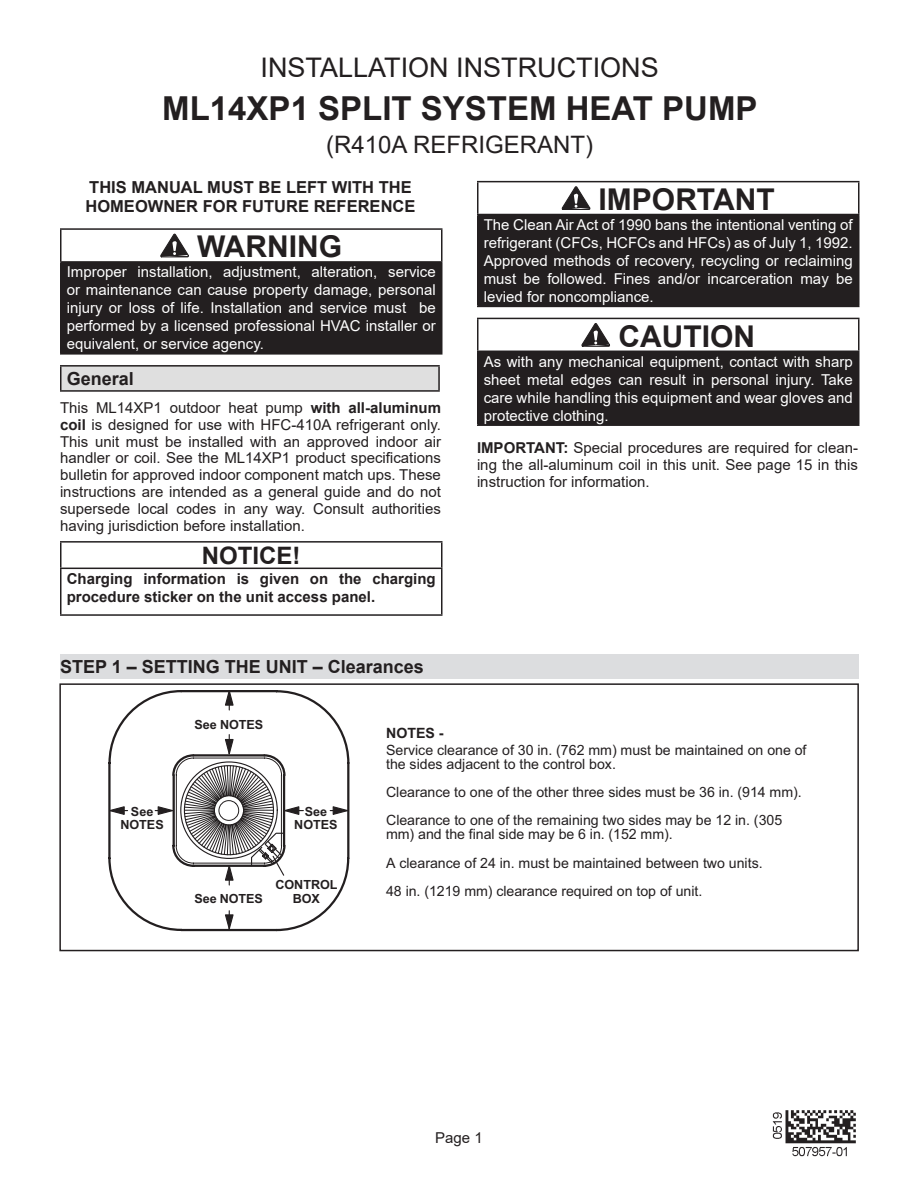
<style>
.page{position:relative;width:918px;height:1188px;background:#fff}
.page>*{position:absolute;margin:0;border:0;box-sizing:border-box;transform-origin:0 0}
.t1{font:700 33px "Arial";color:#231f20}
.WARNING_20pt{font:700 30px "Arial";color:#231f20}
.Kit_Usage{font:27px "Arial";color:#231f20}
.t2{font:24px "Arial";color:#231f20}
.WARNING_20pt-2{font:700 24px "Arial";color:#231f20}
.step_title_gray_no_a{font:700 18px "Arial";color:#231f20}
.Header_1_TOC{font:700 18px "Arial";color:#231f20}
.paragraph_bold{font:700 16.5px/19.5px "Arial";color:#231f20}
.White_10pt{font:15px/18px "Arial";color:#fff;text-align:justify}
.paragraph{font:15px/16.8px "Arial";color:#231f20;text-align:justify}
.White_10pt-2{font:700 15px/18px "Arial";color:#231f20}
.t3{font:14.1px/28.2px "Arial";color:#231f20}
.t4{font:700 12.6px/12.5px "Arial";color:#231f20;text-align:center}
.s1{font-weight:700}
</style>
<div class="page">
<div style="left:61px;top:262px;width:381px;height:92px;background:#231f20"></div>
<hr style="left:60px;top:228px;width:382px;height:2px;background:#231f20">
<hr style="left:60px;top:230px;width:2px;height:31px;background:#231f20">
<hr style="left:441px;top:230px;width:1px;height:31px;background:#231f20">
<hr style="left:60px;top:261px;width:382px;height:2px;background:#231f20">
<hr style="left:60px;top:263px;width:2px;height:90px;background:#231f20">
<hr style="left:60px;top:353px;width:382px;height:2px;background:#231f20">
<svg style="left:160px;top:233px;width:29px;height:25px"></svg>
<div style="left:61px;top:366px;width:378px;height:25px;background:#dfdfdf"></div>
<hr style="left:60px;top:365px;width:380px;height:2px;background:#231f20">
<hr style="left:60px;top:390px;width:380px;height:2px;background:#231f20">
<hr style="left:60px;top:367px;width:2px;height:23px;background:#231f20">
<hr style="left:438px;top:367px;width:2px;height:23px;background:#231f20">
<hr style="left:60px;top:541px;width:382px;height:2px;background:#231f20">
<hr style="left:60px;top:543px;width:2px;height:25px;background:#231f20">
<svg style="left:441px;top:543px;width:1px;height:25px"></svg>
<hr style="left:60px;top:568px;width:382px;height:1px;background:#231f20">
<hr style="left:60px;top:569px;width:2px;height:45px;background:#231f20">
<hr style="left:441px;top:569px;width:1px;height:45px;background:#231f20">
<hr style="left:60px;top:614px;width:382px;height:2px;background:#231f20">
<img style="left:772px;top:1110px;width:84px;height:47px">
<div style="left:478px;top:215px;width:381px;height:91px;background:#231f20"></div>
<hr style="left:477px;top:181px;width:383px;height:1px;background:#231f20">
<hr style="left:477px;top:182px;width:1px;height:32px;background:#231f20">
<hr style="left:858px;top:182px;width:2px;height:32px;background:#231f20">
<hr style="left:477px;top:214px;width:383px;height:1px;background:#231f20">
<hr style="left:477px;top:215px;width:1px;height:91px;background:#231f20">
<hr style="left:858px;top:215px;width:2px;height:91px;background:#231f20">
<hr style="left:477px;top:306px;width:383px;height:1px;background:#231f20">
<svg style="left:561px;top:186px;width:30px;height:24px"></svg>
<div style="left:478px;top:351px;width:381px;height:74px;background:#231f20"></div>
<hr style="left:477px;top:318px;width:383px;height:1px;background:#231f20">
<hr style="left:477px;top:319px;width:1px;height:32px;background:#231f20">
<hr style="left:858px;top:319px;width:2px;height:32px;background:#231f20">
<hr style="left:477px;top:351px;width:383px;height:1px;background:#231f20">
<hr style="left:477px;top:352px;width:1px;height:72px;background:#231f20">
<hr style="left:858px;top:352px;width:2px;height:72px;background:#231f20">
<hr style="left:477px;top:424px;width:383px;height:2px;background:#231f20">
<svg style="left:581px;top:323px;width:29px;height:24px"></svg>
<svg style="left:108px;top:690px;width:242px;height:241px"></svg>
<div style="left:59px;top:683px;width:800px;height:268px;border:2px solid #231f20"></div>
<div style="left:60px;top:654px;width:798px;height:24px;background:#dcdddf"></div>
<p class="Kit_Usage" style="left:261px;top:49px;width:400px">INSTALLATION INSTRUCTIONS</p>
<p class="t1" style="left:162px;top:85px;width:597px">ML14XP1 SPLIT SYSTEM HEAT PUMP</p>
<p class="t2" style="left:326px;top:128px;width:268px">(R410A REFRIGERANT)</p>
<p class="WARNING_20pt" style="left:599px;top:178px;width:178px">IMPORTANT</p>
<p class="White_10pt" style="left:484px;top:216px;width:370px">The Clean Air Act of 1990 bans the intentional venting of refrigerant (CFCs, HCFCs and HFCs) as of July 1, 1992.<br>Approved methods of recovery, recycling or reclaiming must be followed. Fines and/or incarceration may be levied for noncompliance.</p>
<p class="WARNING_20pt" style="left:618px;top:315px;width:138px">CAUTION</p>
<p class="White_10pt" style="left:484px;top:352px;width:370px">As with any mechanical equipment, contact with sharp sheet metal edges can result in personal injury. Take care while handling this equipment and wear gloves and protective clothing.</p>
<p class="paragraph" style="left:477px;top:439px;width:383px"><span class="s1">IMPORTANT:</span> Special procedures are required for clean&shy;ing the all-aluminum coil in this unit. See page 15 in this instruction for information.</p>
<p class="paragraph_bold" style="left:86px;top:178px;width:331px">THIS MANUAL MUST BE LEFT WITH THE<br>HOMEOWNER FOR FUTURE REFERENCE</p>
<p class="WARNING_20pt" style="left:197px;top:226px;width:146px">WARNING</p>
<p class="White_10pt" style="left:67px;top:263px;width:370px">Improper installation, adjustment, alteration, service or maintenance can cause property damage, personal injury or loss of life. Installation and service must be performed by a licensed professional HVAC installer or equivalent, or service agency.</p>
<p class="Header_1_TOC" style="left:67px;top:366px;width:69px">General</p>
<p class="paragraph" style="left:60px;top:399px;width:383px">This ML14XP1 outdoor heat pump <span class="s1">with all-aluminum coil</span> is designed for use with HFC-410A refrigerant only.<br>This unit must be installed with an approved indoor air handler or coil. See the ML14XP1 product specifications bulletin for approved indoor component match ups. These instructions are intended as a general guide and do not supersede local codes in any way. Consult authorities having jurisdiction before installation.</p>
<p class="WARNING_20pt-2" style="left:202px;top:538px;width:100px">NOTICE!</p>
<p class="White_10pt-2" style="left:67px;top:570px;width:371px">Charging information is given on the charging procedure sticker on the unit access panel.</p>
<p class="step_title_gray_no_a" style="left:60px;top:654px;width:365px">STEP 1 – SETTING THE UNIT – Clearances</p>
<p class="t4" style="left:120px;top:806px;width:45px">See<br>NOTES</p>
<p class="t4" style="left:194px;top:718px;width:70px">See NOTES</p>
<p class="t4" style="left:294px;top:806px;width:45px">See<br>NOTES</p>
<p class="t4" style="left:194px;top:893px;width:70px">See NOTES</p>
<p class="t4" style="left:275px;top:878px;width:64px;line-height:14px">CONTROL<br>BOX</p>
<p class="t3" style="left:386px;top:725px;width:422px;line-height:16.2px"><span class="s1">NOTES -<br></span>Service clearance of 30 in. (762 mm) must be maintained on one of</p>
<p class="t3" style="left:386px;top:750px;width:417px">the sides adjacent to the control box.<br>Clearance to one of the other three sides must be 36 in. (914 mm).<br>Clearance to one of the remaining two sides may be 12 in. (305</p>
<p class="t3" style="left:386px;top:820px;width:378px">mm) and the final side may be 6 in. (152 mm).<br>A clearance of 24 in. must be maintained between two units.<br>48 in. (1219 mm) clearance required on top of unit.</p>
<p class="paragraph" style="left:435px;top:1129px;width:49px">Page 1</p>
</div>
